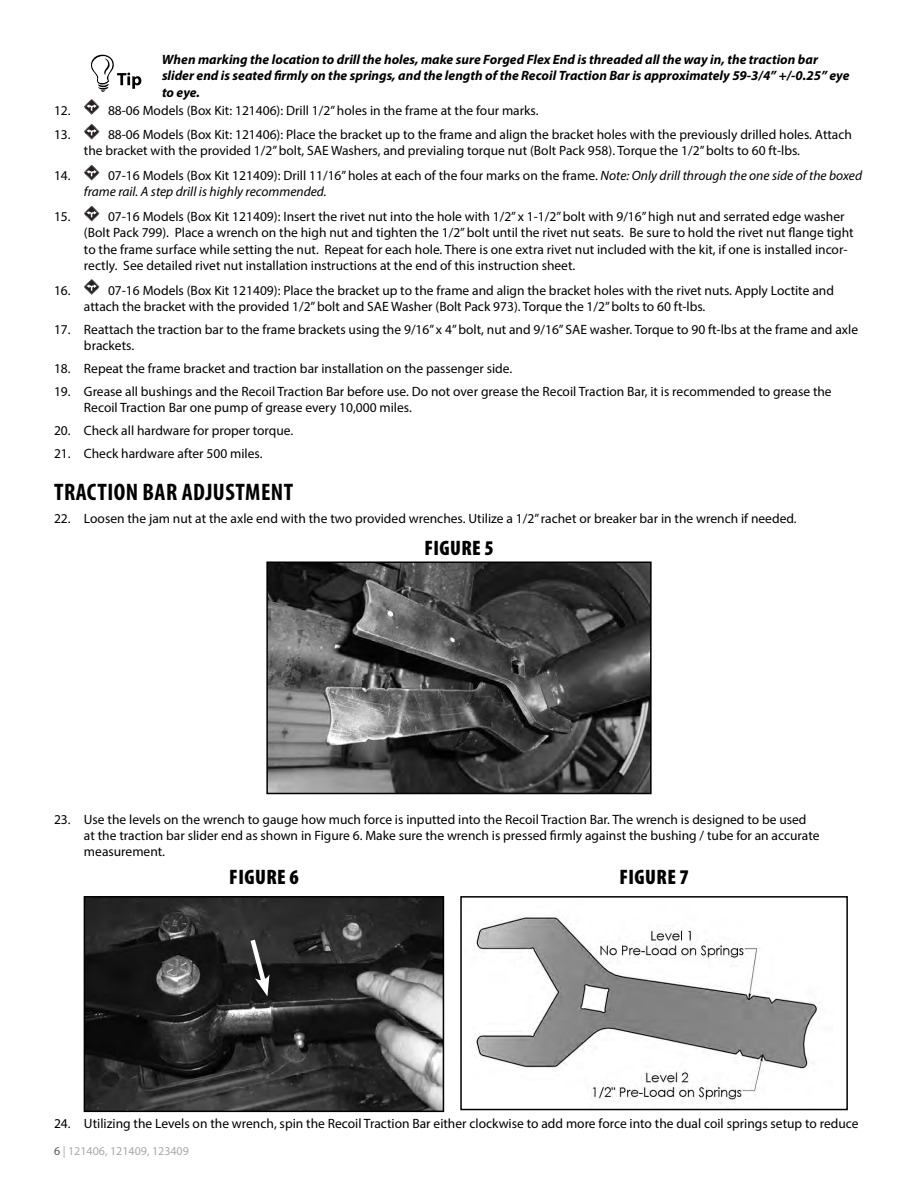
<style>
.page{position:relative;width:918px;height:1188px;background:#fff}
.page>*{position:absolute;margin:0;border:0;box-sizing:border-box;transform-origin:0 0}
.t1{font:700 condensed 24px "Myriad Pro";letter-spacing:.02em;color:#000}
.t2{font:900 condensed 21px "Myriad Pro";letter-spacing:.02em;color:#000}
.t3{font:13.5px/16.2px "Myriad Pro";color:#000}
.t4{font:italic 700 13.5px/16.2px "Myriad Pro";color:#000}
.t5{font:italic 13.5px/16.2px "Myriad Pro";color:#000}
.t6{font:12px "Myriad Pro";color:#a7a9ac}
.s1{font-style:normal}
.s2{color:#58595b}
</style>
<div class="page">
<svg style="left:84px;top:99px;width:15px;height:16px"></svg>
<svg style="left:84px;top:124px;width:15px;height:15px"></svg>
<svg style="left:84px;top:165px;width:15px;height:15px"></svg>
<svg style="left:84px;top:206px;width:15px;height:15px"></svg>
<svg style="left:84px;top:279px;width:15px;height:16px"></svg>
<img style="left:269px;top:565px;width:380px;height:226px">
<div style="left:266px;top:562px;width:386px;height:232px;border:2px solid #000"></div>
<img style="left:87px;top:899px;width:354px;height:210px">
<svg style="left:247px;top:935px;width:23px;height:61px"></svg>
<div style="left:84px;top:896px;width:360px;height:216px;border:2px solid #000"></div>
<img style="left:474px;top:916px;width:344px;height:187px">
<div style="left:460px;top:896px;width:388px;height:214px;border:2px solid #000"></div>
<svg style="left:91px;top:54px;width:50px;height:38px"></svg>
<p class="t4" style="left:162px;top:51px;width:689px">When marking the location to drill the holes, make sure Forged Flex End is threaded all the way in, the traction bar slider end is seated firmly on the springs, and the length of the Recoil Traction Bar is approximately 59-3/4” +/-0.25” eye to eye.</p>
<p class="t3" style="left:54px;top:102px;width:18px">12.</p>
<p class="t3" style="left:108px;top:102px;width:432px">88-06 Models (Box Kit: 121406): Drill 1/2” holes in the frame at the four marks.</p>
<p class="t3" style="left:54px;top:126px;width:18px">13.</p>
<p class="t3" style="left:84px;top:126px;width:770px;text-indent:24px">88-06 Models (Box Kit: 121406): Place the bracket up to the frame and align the bracket holes with the previously drilled holes. Attach the bracket with the provided 1/2” bolt, SAE Washers, and previaling torque nut (Bolt Pack 958). Torque the 1/2” bolts to 60 ft-lbs.</p>
<p class="t3" style="left:54px;top:167px;width:18px">14.</p>
<p class="t5" style="left:84px;top:167px;width:780px;text-indent:24px"><span class="s1">07-16 Models (Box Kit 121409): Drill 11/16” holes at each of the four marks on the frame.</span> Note: Only drill through the one side of the boxed frame rail. A step drill is highly recommended.</p>
<p class="t3" style="left:54px;top:208px;width:18px">15.</p>
<p class="t3" style="left:84px;top:208px;width:771px;text-indent:24px">07-16 Models (Box Kit 121409): Insert the rivet nut into the hole with 1/2” x 1-1/2” bolt with 9/16” high nut and serrated edge washer (Bolt Pack 799). Place a wrench on the high nut and tighten the 1/2” bolt until the rivet nut seats. Be sure to hold the rivet nut flange tight to the frame surface while setting the nut. Repeat for each hole. There is one extra rivet nut included with the kit, if one is installed incor&shy;rectly. See detailed rivet nut installation instructions at the end of this instruction sheet.</p>
<p class="t3" style="left:54px;top:282px;width:18px">16.</p>
<p class="t3" style="left:84px;top:282px;width:751px;text-indent:24px">07-16 Models (Box Kit 121409): Place the bracket up to the frame and align the bracket holes with the rivet nuts. Apply Loctite and attach the bracket with the provided 1/2” bolt and SAE Washer (Bolt Pack 973). Torque the 1/2” bolts to 60 ft-lbs.</p>
<p class="t3" style="left:84px;top:321px;width:776px;text-indent:-30px">17. Reattach the traction bar to the frame brackets using the 9/16” x 4” bolt, nut and 9/16” SAE washer. Torque to 90 ft-lbs at the frame and axle brackets.</p>
<p class="t3" style="left:54px;top:360px;width:460px">18. Repeat the frame bracket and traction bar installation on the passenger side.</p>
<p class="t3" style="left:84px;top:383px;width:749px;text-indent:-30px">19. Grease all bushings and the Recoil Traction Bar before use. Do not over grease the Recoil Traction Bar, it is recommended to grease the<br>Recoil Traction Bar one pump of grease every 10,000 miles.</p>
<p class="t3" style="left:54px;top:422px;width:241px">20. Check all hardware for proper torque.</p>
<p class="t3" style="left:54px;top:445px;width:210px">21. Check hardware after 500 miles.</p>
<h1 class="t1" style="left:54px;top:477px;width:241px">TRACTION BAR ADJUSTMENT</h1>
<p class="t3" style="left:54px;top:510px;width:744px">22. Loosen the jam nut at the axle end with the two provided wrenches. Utilize a 1/2” rachet or breaker bar in the wrench if needed.</p>
<h2 class="t2" style="left:424px;top:536px;width:71px">FIGURE 5</h2>
<p class="t3" style="left:84px;top:811px;width:737px;text-indent:-30px">23. Use the levels on the wrench to gauge how much force is inputted into the Recoil Traction Bar. The wrench is designed to be used at the traction bar slider end as shown in Figure 6. Make sure the wrench is pressed firmly against the bushing / tube for an accurate measurement.</p>
<h2 class="t2" style="left:229px;top:865px;width:71px">FIGURE 6</h2>
<h2 class="t2" style="left:619px;top:865px;width:71px">FIGURE 7</h2>
<p class="t3" style="left:54px;top:1115px;width:806px">24. Utilizing the Levels on the wrench, spin the Recoil Traction Bar either clockwise to add more force into the dual coil springs setup to reduce</p>
<p class="t6" style="left:54px;top:1143px;width:136px"><span class="s2">6</span> | 121406, 121409, 123409</p>
</div>
